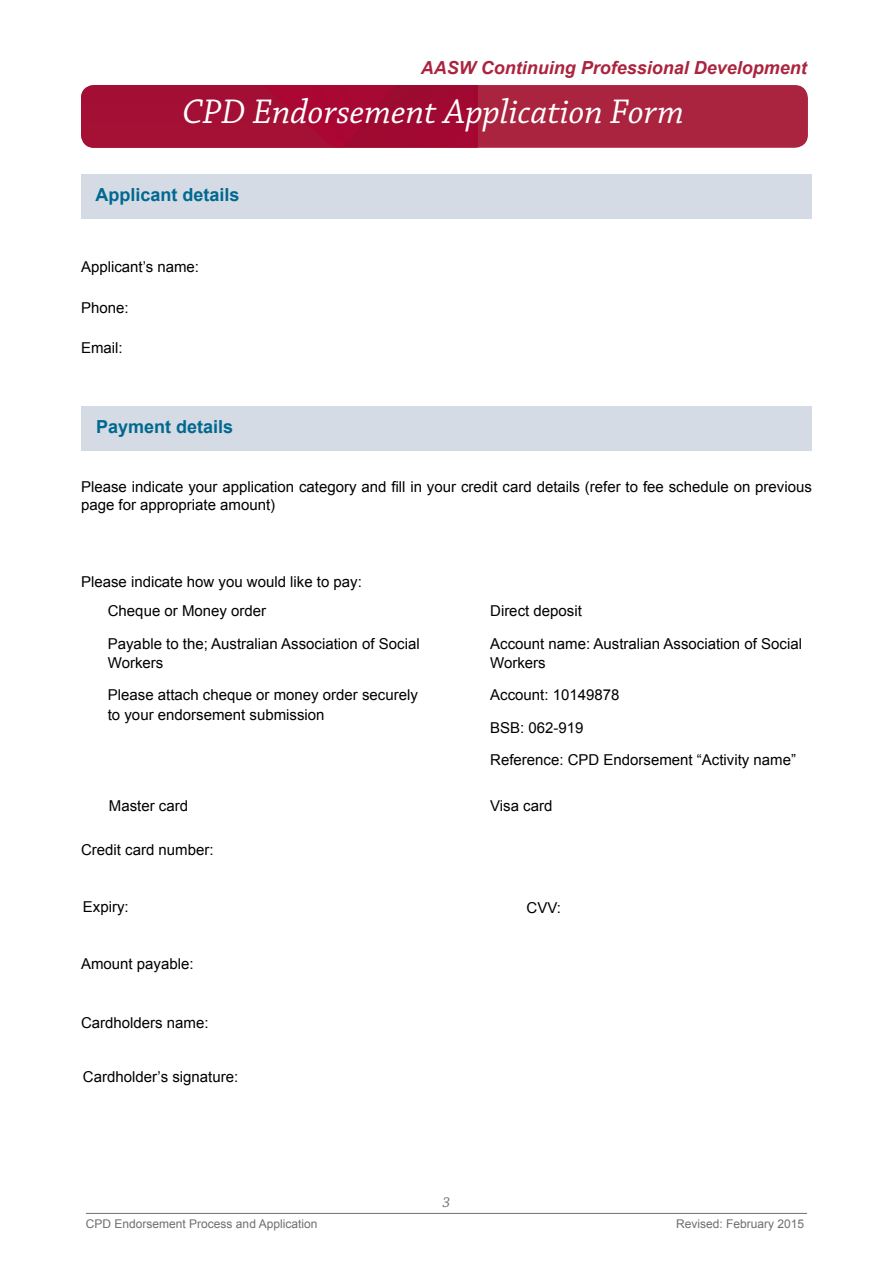
<style>
.page{position:relative;width:893px;height:1263px;background:#fff}
.page>*{position:absolute;margin:0;border:0;box-sizing:border-box;transform-origin:0 0}
.t1{font:italic 36px "Chaparral Pro";color:#fff}
.t2{font:italic 700 18px "Arial";color:#aa243f}
.t3{font:700 18px "Arial";color:#016890}
.t4{font:15px/32.2px "Arial";color:#000}
.t5{font:italic 15px "Chaparral Pro";color:#6d6e71}
.t6{font:12px "Arial";color:#6d6e71}
</style>
<div class="page">
<hr style="left:86px;top:1213px;width:721px;height:1px;background:#6d6e71">
<div style="left:81px;top:174px;width:731px;height:45px;background:#d4dbe4"></div>
<div style="left:81px;top:407px;width:731px;height:44px;background:#d4dbe4"></div>
<div style="left:81px;top:85px;width:727px;height:63px;background:#aa243f;border-radius:13px"></div>
<div style="left:81px;top:85px;width:397px;height:63px;background:#a40e34"></div>
<p class="t2" style="left:421px;top:56px;width:388px">AASW Continuing Professional Development</p>
<h1 class="t1" style="left:182px;top:92px;width:503px">CPD Endorsement Application Form</h1>
<p class="t3" style="left:95px;top:183px;width:146px">Applicant details</p>
<p class="t4" style="left:81px;top:251px;width:120px">Applicant’s name:</p>
<p class="t4" style="left:81px;top:291px;width:49px">Phone:</p>
<p class="t4" style="left:81px;top:332px;width:43px">Email:</p>
<p class="t3" style="left:96px;top:415px;width:139px">Payment details</p>
<p class="t4" style="left:81px;top:478px;width:732px;line-height:18px">Please indicate your application category and fill in your credit card details (refer to fee schedule on previous page for appropriate amount)</p>
<p class="t4" style="left:81px;top:566px;width:282px">Please indicate how you would like to pay:</p>
<p class="t4" style="left:108px;top:595px;width:313px">Cheque or Money order<br>Payable to the; Australian Association of Social</p>
<p class="t4" style="left:108px;top:647px;width:312px">Workers<br>Please attach cheque or money order securely</p>
<p class="t4" style="left:108px;top:699px;width:218px">to your endorsement submission</p>
<p class="t4" style="left:490px;top:595px;width:313px">Direct deposit<br>Account name: Australian Association of Social</p>
<p class="t4" style="left:490px;top:647px;width:307px">Workers<br>Account: 10149878<br>BSB: 062-919<br>Reference: CPD Endorsement “Activity name”</p>
<p class="t4" style="left:109px;top:789px;width:81px">Master card</p>
<p class="t4" style="left:490px;top:789px;width:64px">Visa card</p>
<p class="t4" style="left:81px;top:833px;width:134px">Credit card number:</p>
<p class="t4" style="left:83px;top:891px;width:47px">Expiry:</p>
<p class="t4" style="left:527px;top:892px;width:36px">CVV:</p>
<p class="t4" style="left:81px;top:948px;width:114px">Amount payable:</p>
<p class="t4" style="left:81px;top:1007px;width:129px">Cardholders name:</p>
<p class="t4" style="left:83px;top:1060px;width:157px">Cardholder’s signature:</p>
<p class="t5" style="left:443px;top:1194px;width:9px">3</p>
<p class="t6" style="left:86px;top:1216px;width:233px">CPD Endorsement Process and Application</p>
<p class="t6" style="left:676px;top:1216px;width:130px">Revised: February 2015</p>
</div>
